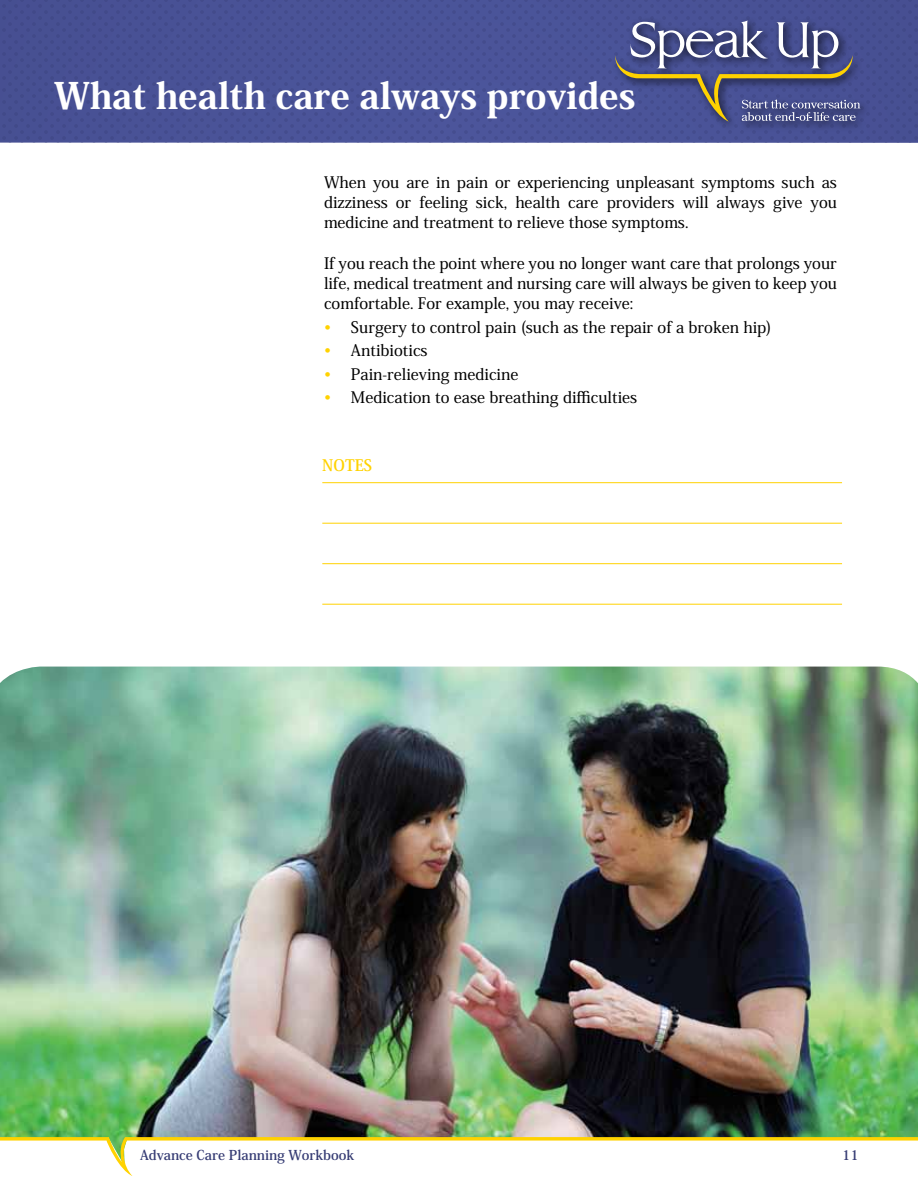
<style>
.page{position:relative;width:918px;height:1188px;background:#fff}
.page>*{position:absolute;margin:0;border:0;box-sizing:border-box;transform-origin:0 0}
.t1{font:800 36px "Koz Min Pro";color:#fff}
.t2{font:500 15.75px/20.2px "Koz Min Pro";color:#000;text-align:justify}
.t3{font:700 15.75px "Koz Min Pro";color:#ffd200}
.t4{font:700 13.5px "Koz Min Pro";color:#363c74}
.s1{color:#ffd200}
</style>
<div class="page">
<div style="left:0;top:0;width:652px;height:96px;background:#495297"></div>
<div style="left:0;top:96px;width:652px;height:46px;background:#4a5499"></div>
<div style="left:652px;top:0;width:266px;height:95px;background:#475092"></div>
<div style="left:652px;top:95px;width:266px;height:47px;background:#485094"></div>
<div style="left:610px;top:16px;width:261px;height:116px;background:#000;opacity:.75"></div>
<svg style="left:615px;top:21px;width:245px;height:101px"></svg>
<hr style="left:322px;top:482px;width:520px;height:1px;background:#ffd200">
<hr style="left:322px;top:523px;width:520px;height:1px;background:#ffd200">
<hr style="left:322px;top:563px;width:520px;height:1px;background:#ffd200">
<hr style="left:322px;top:604px;width:520px;height:1px;background:#ffd200">
<img style="left:0;top:667px;width:918px;height:455px">
<img style="left:0;top:1122px;width:918px;height:54px">
<h1 class="t1" style="left:54px;top:69px;width:583px">What health care always provides</h1>
<p class="t2" style="left:324px;top:171px;width:514px">When you are in pain or experiencing unpleasant symptoms such as dizziness or feeling sick, health care providers will always give you medicine and treatment to relieve those symptoms.</p>
<p class="t2" style="left:324px;top:252px;width:514px">If you reach the point where you no longer want care that prolongs your life, medical treatment and nursing care will always be given to keep you comfortable. For example, you may receive:</p>
<p class="t2" style="left:324px;top:316px;width:449px"><span class="s1">•</span> Surgery to control pain (such as the repair of a broken hip)</p>
<p class="t2" style="left:324px;top:340px;width:105px"><span class="s1">•</span> Antibiotics</p>
<p class="t2" style="left:324px;top:363px;width:196px"><span class="s1">•</span> Pain-relieving medicine</p>
<p class="t2" style="left:324px;top:387px;width:315px"><span class="s1">•</span> Medication to ease breathing difficulties</p>
<p class="t3" style="left:322px;top:454px;width:51px">NOTES</p>
<p class="t4" style="left:140px;top:1146px;width:216px">Advance Care Planning Workbook</p>
<p class="t4" style="left:842px;top:1146px;width:18px">11</p>
</div>
